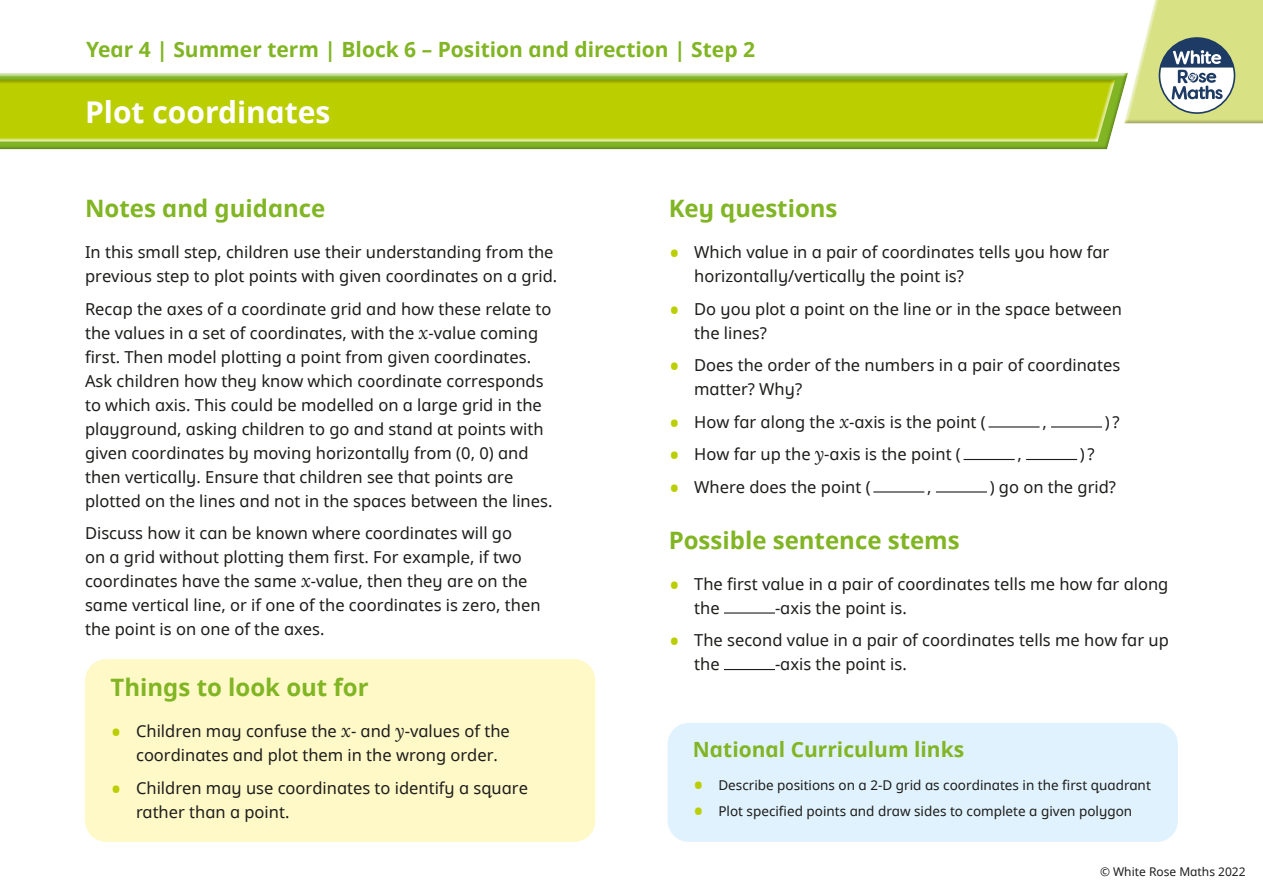
<style>
.page{position:relative;width:1263px;height:893px;background:#fff}
.page>*{position:absolute;margin:0;border:0;box-sizing:border-box;transform-origin:0 0}
.t1{font:30px "White Rose Noto bold";color:#fff}
.t2{font:24px "White Rose Noto bold";color:#81b524}
.t3{font:21px "White Rose Noto bold";color:#81b524}
.t4{font:16.5px/24px "White Rose Noto regular";color:#1d1d1b}
.t5{font:13.5px "White Rose Noto regular";color:#1d1d1b}
.t6{font:12px "White Rose Noto regular";color:#1d1d1b}
.s1{font-family:"Lora";font-style:italic;font-size:18px}
.s2{font-size:30px;color:#bace00}
</style>
<div class="page">
<div style="left:0;top:71px;width:1129px;height:81px;background:#1d1d1b;opacity:.27"></div>
<div style="left:1123px;top:0;width:140px;height:125px;background:#e2e3d7"></div>
<div style="left:0;top:78px;width:1115px;height:65px;background:#1d1d1b;opacity:.27"></div>
<svg style="left:1124px;top:0;width:139px;height:123px;background:#c9d29e"></svg>
<div style="left:668px;top:723px;width:510px;height:119px;background:#e0f2fd;border-radius:21px"></div>
<hr style="left:988px;top:426px;width:51px;height:2px;background:#1d1d1b">
<hr style="left:1051px;top:426px;width:51px;height:2px;background:#1d1d1b">
<hr style="left:963px;top:459px;width:52px;height:1px;background:#1d1d1b">
<hr style="left:1026px;top:459px;width:51px;height:1px;background:#1d1d1b">
<hr style="left:873px;top:491px;width:51px;height:2px;background:#1d1d1b">
<hr style="left:936px;top:491px;width:51px;height:2px;background:#1d1d1b">
<hr style="left:724px;top:612px;width:51px;height:2px;background:#1d1d1b">
<hr style="left:724px;top:669px;width:51px;height:1px;background:#1d1d1b">
<div style="left:85px;top:659px;width:510px;height:183px;background:#fff9c8;border-radius:21px"></div>
<p class="t3" style="left:86px;top:35px;width:670px">Year 4 | Summer term | Block 6 – Position and direction | Step 2</p>
<h1 class="t1" style="left:85px;top:91px;width:247px">Plot coordinates</h1>
<h2 class="t2" style="left:85px;top:191px;width:242px">Notes and guidance</h2>
<p class="t4" style="left:85px;top:239px;width:474px">In this small step, children use their understanding from the previous step to plot points with given coordinates on a grid.</p>
<p class="t4" style="left:85px;top:296px;width:469px">Recap the axes of a coordinate grid and how these relate to the values in a set of coordinates, with the <span class="s1">x</span>-value coming first. Then model plotting a point from given coordinates.<br>Ask children how they know which coordinate corresponds to which axis. This could be modelled on a large grid in the playground, asking children to go and stand at points with given coordinates by moving horizontally from (0, 0) and then vertically. Ensure that children see that points are plotted on the lines and not in the spaces between the lines.</p>
<p class="t4" style="left:85px;top:521px;width:457px">Discuss how it can be known where coordinates will go<br>on a grid without plotting them first. For example, if two coordinates have the same <span class="s1">x</span>-value, then they are on the same vertical line, or if one of the coordinates is zero, then the point is on one of the axes.</p>
<h2 class="t2" style="left:111px;top:671px;width:260px">Things to look out for</h2>
<p class="t4" style="left:136px;top:719px;width:375px;text-indent:-26px"><span class="s2">•</span> Children may confuse the <span class="s1">x</span>- and <span class="s1">y</span>-values of the coordinates and plot them in the wrong order.</p>
<p class="t4" style="left:136px;top:775px;width:393px;text-indent:-26px"><span class="s2">•</span> Children may use coordinates to identify a square rather than a point.</p>
<h2 class="t2" style="left:669px;top:191px;width:170px">Key questions</h2>
<p class="t4" style="left:694px;top:239px;width:417px;text-indent:-26px"><span class="s2">•</span> Which value in a pair of coordinates tells you how far horizontally/vertically the point is?</p>
<p class="t4" style="left:694px;top:296px;width:429px;text-indent:-26px"><span class="s2">•</span> Do you plot a point on the line or in the space between the lines?</p>
<p class="t4" style="left:694px;top:352px;width:427px;text-indent:-26px"><span class="s2">•</span> Does the order of the numbers in a pair of coordinates matter? Why?</p>
<p class="t4" style="left:669px;top:409px;width:319px"><span class="s2">•</span> How far along the <span class="s1">x</span>-axis is the point (</p>
<p class="t4" style="left:1042px;top:409px;width:6px">,</p>
<p class="t4" style="left:1105px;top:409px;width:16px">)?</p>
<p class="t4" style="left:669px;top:441px;width:294px"><span class="s2">•</span> How far up the <span class="s1">y</span>-axis is the point (</p>
<p class="t4" style="left:1017px;top:441px;width:6px">,</p>
<p class="t4" style="left:1080px;top:441px;width:16px">)?</p>
<p class="t4" style="left:669px;top:474px;width:203px"><span class="s2">•</span> Where does the point (</p>
<p class="t4" style="left:927px;top:474px;width:6px">,</p>
<p class="t4" style="left:990px;top:474px;width:128px">) go on the grid?</p>
<h2 class="t2" style="left:669px;top:523px;width:293px">Possible sentence stems</h2>
<p class="t4" style="left:694px;top:571px;width:476px;text-indent:-26px"><span class="s2">•</span> The first value in a pair of coordinates tells me how far along the</p>
<p class="t4" style="left:775px;top:595px;width:133px">-axis the point is.</p>
<p class="t4" style="left:694px;top:628px;width:476px;text-indent:-26px"><span class="s2">•</span> The second value in a pair of coordinates tells me how far up the</p>
<p class="t4" style="left:775px;top:652px;width:133px">-axis the point is.</p>
<p class="t3" style="left:693px;top:734px;width:273px">National Curriculum links</p>
<p class="t5" style="left:693px;top:776px;width:459px"><span class="s2">•</span> Describe positions on a 2-D grid as coordinates in the first quadrant</p>
<p class="t5" style="left:693px;top:801px;width:441px"><span class="s2">•</span> Plot specified points and draw sides to complete a given polygon</p>
<p class="t6" style="left:1100px;top:863px;width:147px">© White Rose Maths 2022</p>
</div>
